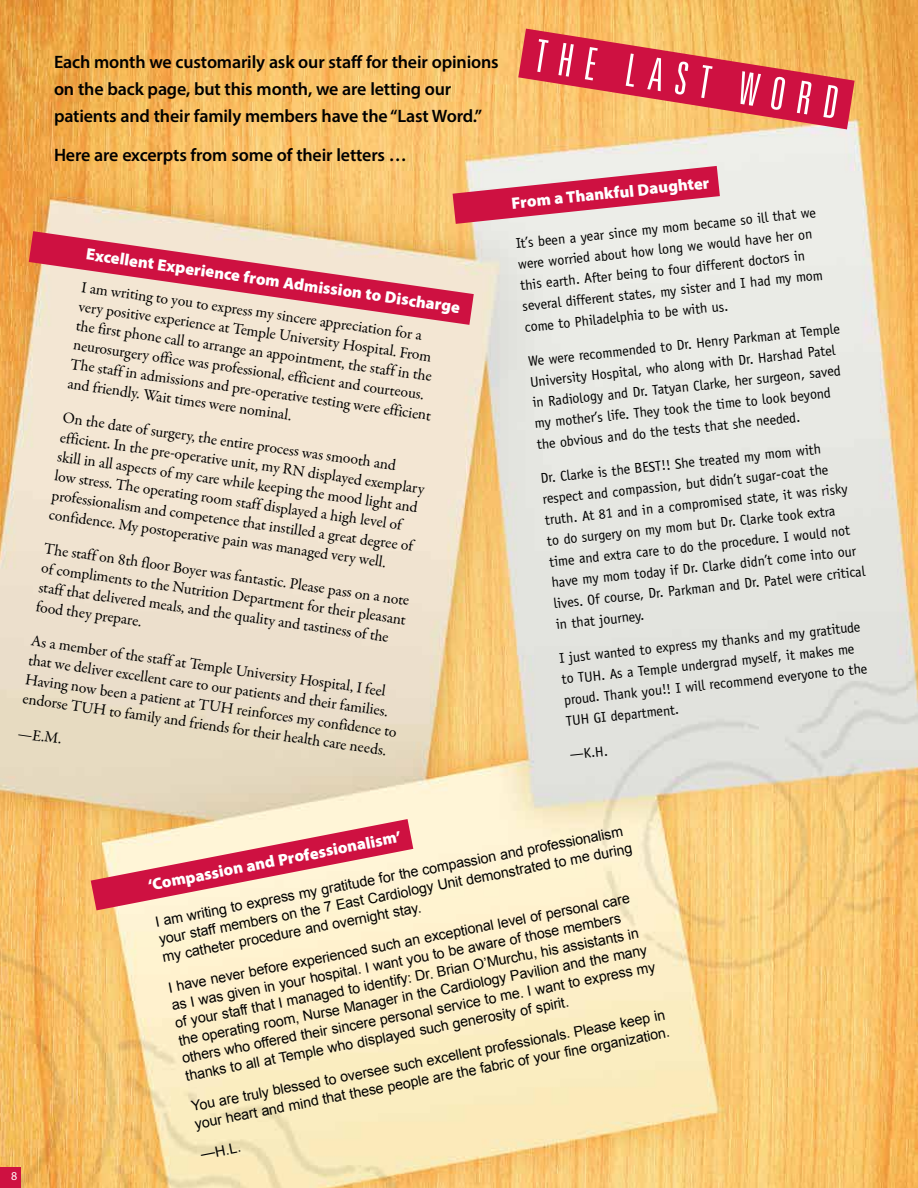
<style>
.page{position:relative;width:918px;height:1188px;background:#fff}
.page>*{position:absolute;margin:0;border:0;box-sizing:border-box;transform-origin:0 0}
.t1{font:300 ultra-condensed 45.15px "Univers";color:#fff}
.t2{font:600 18px/27px "Myriad Pro";letter-spacing:-.01em;color:#000}
.t3{font:900 16.5px "Myriad Pro";color:#fff}
.t4{font:15.75px/19.5px "Garamond Premr Pro";color:#000}
.t5{font:14.25px/21px "Officina Sans";color:#000}
.t6{font:14.25px/18px "Arial";color:#000}
.t7{font:12px "Myriad Pro";color:#fff}
</style>
<div class="page">
<img style="left:0;top:0;width:918px;height:1188px">
<svg style="left:453px;top:166px;width:267px;height:58px;background:#dd798d"></svg>
<svg style="left:518px;top:29px;width:337px;height:100px;background:#e26b54"></svg>
<div style="left:0;top:1168px;width:20px;height:20px;background:#ce1141"></div>
<svg style="left:29px;top:231px;width:445px;height:94px;background:#e69b98"></svg>
<svg style="left:91px;top:819px;width:322px;height:91px;background:#eda39a"></svg>
<p class="t2" style="left:54px;top:48px;width:446px">Each month we customarily ask our staff for their opinions on the back page, but this month, we are letting our patients and their family members have the “Last Word.”</p>
<p class="t2" style="left:54px;top:141px;width:354px">Here are excerpts from some of their letters …</p>
<p class="t3" style="left:88px;top:245px;width:379px;rotate:8deg">Excellent Experience from Admission to Discharge</p>
<p class="t4" style="left:83px;top:278px;width:366px;rotate:8deg">I am writing to you to express my sincere appreciation for a very positive experience at Temple University Hospital. From the first phone call to arrange an appointment, the staff in the neurosurgery office was professional, efficient and courteous.<br>The staff in admissions and pre-operative testing were efficient and friendly. Wait times were nominal.</p>
<p class="t4" style="left:64px;top:409px;width:370px;rotate:8deg">On the date of surgery, the entire process was smooth and efficient. In the pre-operative unit, my RN displayed exemplary skill in all aspects of my care while keeping the mood light and low stress. The operating room staff displayed a high level of professionalism and competence that instilled a great degree of confidence. My postoperative pain was managed very well.</p>
<p class="t4" style="left:45px;top:539px;width:370px;rotate:8deg">The staff on 8th floor Boyer was fantastic. Please pass on a note of compliments to the Nutrition Department for their pleasant staff that delivered meals, and the quality and tastiness of the food they prepare.</p>
<p class="t4" style="left:32px;top:632px;width:376px;rotate:8deg">As a member of the staff at Temple University Hospital, I feel that we deliver excellent care to our patients and their families.<br>Having now been a patient at TUH reinforces my confidence to endorse TUH to family and friends for their health care needs.</p>
<p class="t4" style="left:19px;top:723px;width:46px;rotate:8deg">—E.M.</p>
<h1 class="t1" style="left:539px;top:32px;width:308px;rotate:9deg">THE LAST WORD</h1>
<p class="t3" style="left:511px;top:194px;width:200px;rotate:-6deg">From a Thankful Daughter</p>
<p class="t5" style="left:515px;top:233px;width:304px;rotate:-6deg">It’s been a year since my mom became so ill that we were worried about how long we would have her on this earth. After being to four different doctors in several different states, my sister and I had my mom come to Philadelphia to be with us.</p>
<p class="t5" style="left:527px;top:350px;width:315px;rotate:-6deg">We were recommended to Dr. Henry Parkman at Temple University Hospital, who along with Dr. Harshad Patel in Radiology and Dr. Tatyan Clarke, her surgeon, saved my mother’s life. They took the time to look beyond the obvious and do the tests that she needed.</p>
<p class="t5" style="left:539px;top:468px;width:315px;rotate:-6deg">Dr. Clarke is the BEST!! She treated my mom with respect and compassion, but didn’t sugar-coat the truth. At 81 and in a compromised state, it was risky to do surgery on my mom but Dr. Clarke took extra time and extra care to do the procedure. I would not have my mom today if Dr. Clarke didn’t come into our lives. Of course, Dr. Parkman and Dr. Patel were critical in that journey.</p>
<p class="t5" style="left:558px;top:648px;width:306px;rotate:-6deg">I just wanted to express my thanks and my gratitude to TUH. As a Temple undergrad myself, it makes me proud. Thank you!! I will recommend everyone to the TUH GI department.</p>
<p class="t5" style="left:569px;top:744px;width:40px;rotate:-6deg">—K.H.</p>
<p class="t7" style="left:11px;top:1168px;width:8px">8</p>
<p class="t6" style="left:154px;top:913px;width:483px;rotate:-11deg">I am writing to express my gratitude for the compassion and professionalism your staff members on the 7 East Cardiology Unit demonstrated to me during my catheter procedure and overnight stay.</p>
<p class="t3" style="left:147px;top:876px;width:259px;rotate:-11deg">‘Compassion and Professionalism’</p>
<p class="t6" style="left:167px;top:979px;width:483px;rotate:-11deg">I have never before experienced such an exceptional level of personal care as I was given in your hospital. I want you to be aware of those members<br>of your staff that I managed to identify: Dr. Brian O’Murchu, his assistants in the operating room, Nurse Manager in the Cardiology Pavilion and the many others who offered their sincere personal service to me. I want to express my thanks to all at Temple who displayed such generosity of spirit.</p>
<p class="t6" style="left:190px;top:1098px;width:485px;rotate:-11deg">You are truly blessed to oversee such excellent professionals. Please keep in your heart and mind that these people are the fabric of your fine organization.</p>
<p class="t6" style="left:199px;top:1146px;width:42px;rotate:-11deg">—H.L.</p>
</div>
